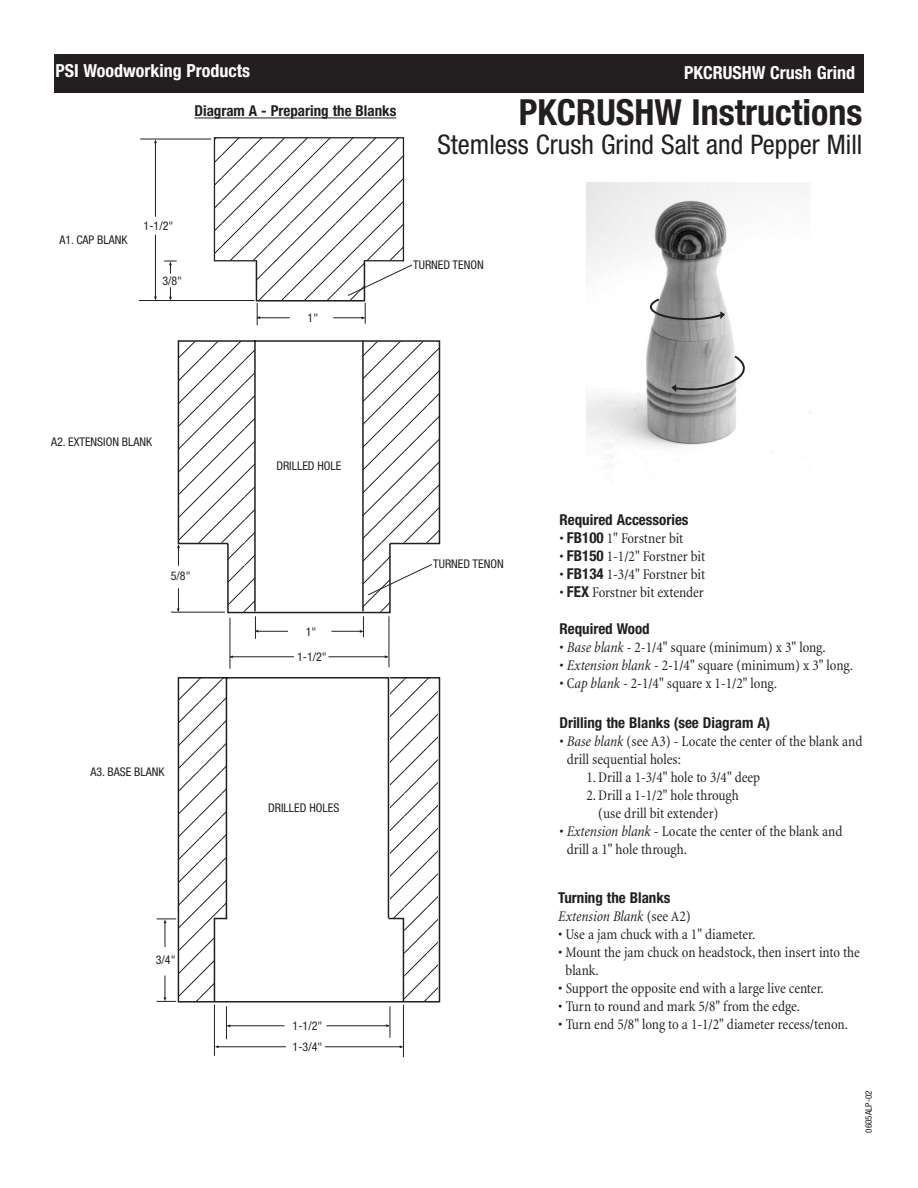
<style>
.page{position:relative;width:918px;height:1188px;background:#fff}
.page>*{position:absolute;margin:0;border:0;box-sizing:border-box;transform-origin:0 0}
.t1{font:700 condensed 36px "Helvetica Neue";color:#231f20}
.t2{font:condensed 27px "Helvetica Neue";color:#231f20}
.t3{font:700 condensed 18px "Helvetica Neue";color:#fff}
.t4{font:condensed 15px/18px "Minion";letter-spacing:-.005em;color:#231f20}
.t5{font:700 condensed 15px "Helvetica Neue";color:#231f20}
.t6{font:italic condensed 15px "Minion";letter-spacing:-.005em;color:#231f20}
.t7{font:condensed 12px "Helvetica Neue";color:#231f20}
.t8{font:condensed 9px "Helvetica Neue";color:#231f20}
.s1{font-family:"Helvetica Neue";font-weight:700}
.s2{font-style:italic}
.s3{font-style:normal}
</style>
<div class="page">
<img style="left:586px;top:182px;width:225px;height:300px">
<svg style="left:649px;top:297px;width:97px;height:95px"></svg>
<hr style="left:195px;top:118px;width:201px;height:1px;background:#231f20">
<div style="left:54px;top:54px;width:810px;height:39px;background:#231f20"></div>
<svg style="left:177px;top:340px;width:264px;height:274px"></svg>
<svg style="left:177px;top:677px;width:264px;height:326px"></svg>
<svg style="left:390px;top:678px;width:48px;height:324px"></svg>
<hr style="left:403px;top:1005px;width:1px;height:52px;background:#231f20">
<hr style="left:214px;top:1005px;width:1px;height:51px;background:#231f20">
<hr style="left:226px;top:1006px;width:1px;height:33px;background:#231f20">
<hr style="left:390px;top:1006px;width:1px;height:32px;background:#231f20">
<hr style="left:326px;top:1025px;width:62px;height:1px;background:#231f20">
<hr style="left:228px;top:1025px;width:56px;height:1px;background:#231f20">
<hr style="left:325px;top:1046px;width:77px;height:1px;background:#231f20">
<hr style="left:217px;top:1046px;width:69px;height:1px;background:#231f20">
<hr style="left:230px;top:618px;width:1px;height:51px;background:#231f20">
<hr style="left:389px;top:616px;width:1px;height:51px;background:#231f20">
<hr style="left:328px;top:656px;width:59px;height:1px;background:#231f20">
<hr style="left:231px;top:656px;width:63px;height:1px;background:#231f20">
<hr style="left:331px;top:631px;width:31px;height:1px;background:#231f20">
<hr style="left:257px;top:631px;width:31px;height:1px;background:#231f20">
<hr style="left:171px;top:612px;width:54px;height:1px;background:#231f20">
<svg style="left:177px;top:341px;width:81px;height:298px"></svg>
<svg style="left:157px;top:678px;width:69px;height:324px"></svg>
<svg style="left:139px;top:137px;width:273px;height:188px"></svg>
<svg style="left:360px;top:341px;width:79px;height:296px"></svg>
<p class="t3" style="left:56px;top:64px;width:196px">PSI Woodworking Products</p>
<p class="t3" style="left:684px;top:66px;width:173px">PKCRUSHW Crush Grind</p>
<p class="t5" style="left:195px;top:106px;width:203px">Diagram A - Preparing the Blanks</p>
<h1 class="t1" style="left:519px;top:100px;width:345px">PKCRUSHW Instructions</h1>
<h2 class="t2" style="left:437px;top:135px;width:427px">Stemless Crush Grind Salt and Pepper Mill</h2>
<p class="t7" style="left:59px;top:236px;width:70px">A1. CAP BLANK</p>
<p class="t7" style="left:144px;top:222px;width:31px">1-1/2"</p>
<p class="t7" style="left:162px;top:276px;width:21px">3/8"</p>
<p class="t7" style="left:308px;top:314px;width:12px">1"</p>
<p class="t7" style="left:413px;top:260px;width:72px">TURNED TENON</p>
<p class="t7" style="left:51px;top:438px;width:103px">A2. EXTENSION BLANK</p>
<p class="t7" style="left:171px;top:571px;width:21px">5/8"</p>
<p class="t7" style="left:90px;top:768px;width:75px">A3. BASE BLANK</p>
<p class="t7" style="left:156px;top:956px;width:21px">3/4"</p>
<p class="t7" style="left:276px;top:461px;width:67px">DRILLED HOLE</p>
<p class="t7" style="left:306px;top:627px;width:12px">1"</p>
<p class="t7" style="left:297px;top:652px;width:31px">1-1/2"</p>
<p class="t7" style="left:268px;top:803px;width:73px">DRILLED HOLES</p>
<p class="t7" style="left:293px;top:1021px;width:31px">1-1/2"</p>
<p class="t7" style="left:293px;top:1043px;width:31px">1-3/4"</p>
<p class="t7" style="left:433px;top:559px;width:72px">TURNED TENON</p>
<p class="t5" style="left:560px;top:514px;width:131px">Required Accessories</p>
<p class="t4" style="left:560px;top:531px;width:125px">• <span class="s1">FB100</span> 1" Forstner bit</p>
<p class="t4" style="left:560px;top:549px;width:147px">• <span class="s1">FB150</span> 1-1/2" Forstner bit</p>
<p class="t4" style="left:560px;top:567px;width:147px">• <span class="s1">FB134</span> 1-3/4" Forstner bit</p>
<p class="t4" style="left:560px;top:585px;width:146px">• <span class="s1">FEX</span> Forstner bit extender</p>
<p class="t5" style="left:560px;top:623px;width:92px">Required Wood</p>
<p class="t4" style="left:560px;top:639px;width:268px">• <span class="s2">Base blank</span> - 2-1/4" square (minimum) x 3" long.</p>
<p class="t4" style="left:560px;top:657px;width:295px">• <span class="s2">Extension blank</span> - 2-1/4" square (minimum) x 3" long.</p>
<p class="t4" style="left:560px;top:675px;width:219px">• C<span class="s2">ap blank</span> - 2-1/4" square x 1-1/2" long.</p>
<p class="t5" style="left:559px;top:717px;width:212px">Drilling the Blanks (see Diagram A)</p>
<p class="t4" style="left:567px;top:733px;width:297px;text-indent:-7px">• <span class="s2">Base blank</span> (see A3) - Locate the center of the blank and drill sequential holes:</p>
<p class="t4" style="left:586px;top:769px;width:175px">1. Drill a 1-3/4" hole to 3/4" deep</p>
<p class="t4" style="left:586px;top:787px;width:154px;text-align:center">2. Drill a 1-1/2" hole through (use drill bit extender)</p>
<p class="t4" style="left:567px;top:823px;width:277px;text-indent:-7px">• <span class="s2">Extension blank</span> - Locate the center of the blank and drill a 1" hole through.</p>
<p class="t5" style="left:558px;top:892px;width:114px">Turning the Blanks</p>
<p class="t6" style="left:558px;top:911px;width:134px">Extension Blank <span class="s3">(see A2)</span></p>
<p class="t4" style="left:558px;top:927px;width:199px">• Use a jam chuck with a 1" diameter.</p>
<p class="t4" style="left:566px;top:945px;width:296px;text-indent:-7px">• Mount the jam chuck on headstock, then insert into the blank.</p>
<p class="t4" style="left:558px;top:981px;width:267px">• Support the opposite end with a large live center.</p>
<p class="t4" style="left:558px;top:999px;width:243px">• Turn to round and mark 5/8" from the edge.</p>
<p class="t4" style="left:558px;top:1017px;width:291px">• Turn end 5/8" long to a 1-1/2" diameter recess/tenon.</p>
<p class="t8" style="left:865px;top:1132px;width:43px;rotate:-90deg">0605ALP-02</p>
</div>
